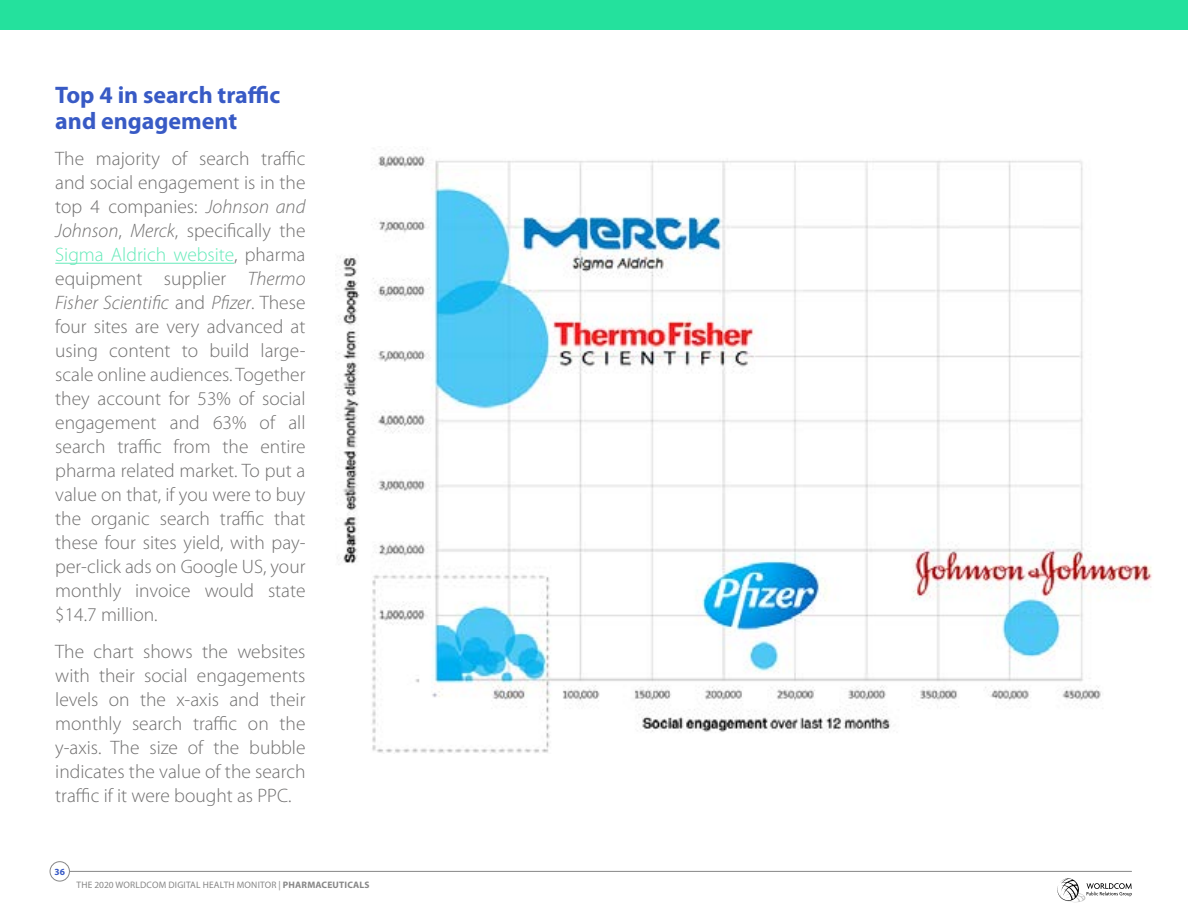
<style>
.page{position:relative;width:1188px;height:918px;background:#fff}
.page>*{position:absolute;margin:0;border:0;box-sizing:border-box;transform-origin:0 0}
.t1{font:700 24px/25.5px "Myriad Pro";color:#385ac5}
.t2{font:300 19.5px/24px "Myriad Pro";color:#706f6f;text-align:justify}
.t3{font:9.45px "Myriad Pro";letter-spacing:.02em;color:#878787}
.t4{font:700 9.45px "Myriad Pro";color:#385ac5}
.s1{font-style:italic}
.s2{color:#66eaba}
.s3{font-weight:700}
</style>
<div class="page">
<svg style="left:1057px;top:878px;width:75px;height:24px"></svg>
<hr style="left:70px;top:871px;width:1062px;height:1px;background:#878787">
<div style="left:50px;top:861px;width:20px;height:20px;border:1px solid #878787;border-radius:50%"></div>
<div style="left:0;top:0;width:1188px;height:30px;background:#24e19d"></div>
<hr style="left:55px;top:263px;width:179px;height:1px;background:#66eaba">
<img style="left:335px;top:155px;width:817px;height:598px">
<p class="t1" style="left:55px;top:81px;width:227px">Top 4 in search traffic and engagement</p>
<p class="t2" style="left:55px;top:147px;width:252px">The majority of search traffic and social engagement is in the top 4 companies: <span class="s1">Johnson and Johnson</span>, <span class="s1">Merck</span>, specifically the <span class="s2">Sigma Aldrich website</span>, pharma equipment supplier <span class="s1">Thermo Fisher Scientific</span> and <span class="s1">Pfizer</span>. These four sites are very advanced at using content to build large&shy;scale online audiences. Together they account for 53% of social engagement and 63% of all search traffic from the entire pharma related market. To put a value on that, if you were to buy the organic search traffic that these four sites yield, with pay&shy;per-click ads on Google US, your monthly invoice would state $14.7 million.</p>
<p class="t2" style="left:55px;top:639px;width:252px">The chart shows the websites with their social engagements levels on the x-axis and their monthly search traffic on the y-axis. The size of the bubble indicates the value of the search traffic if it were bought as PPC.</p>
<p class="t4" style="left:55px;top:866px;width:12px">36</p>
<p class="t3" style="left:77px;top:879px;width:295px">THE 2020 WORLDCOM DIGITAL HEALTH MONITOR | <span class="s3">PHARMACEUTICALS</span></p>
</div>
